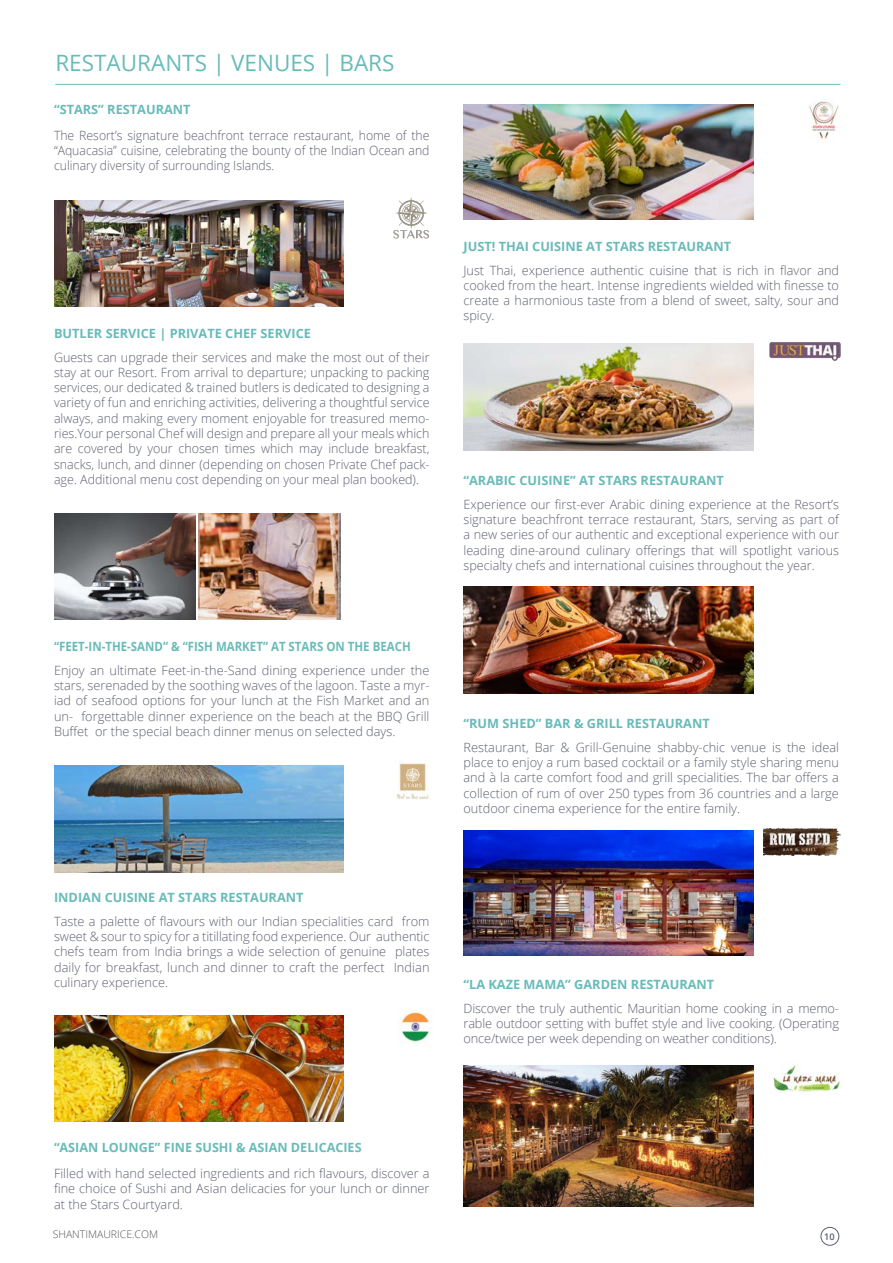
<style>
.page{position:relative;width:893px;height:1263px;background:#fff}
.page>*{position:absolute;margin:0;border:0;box-sizing:border-box;transform-origin:0 0}
.t1{font:22.5px "Open Sans";color:#68bbb9}
.t2{font:300 12.75px/15.3px "Open Sans";color:#5d6070;text-align:justify}
.t3{font:700 12.75px "Open Sans";color:#68bbb9}
.t4{font:300 12.75px/15.3px "Open Sans";color:#5d6070;text-align:justify;scale:.96 1}
.t5{font:700 12.75px "Open Sans";color:#68bbb9;scale:.9 1}
.t6{font:300 10.5px "Open Sans";color:#545557}
.t7{font:600 9.15px "Open Sans";color:#5d6070}
</style>
<div class="page">
<div style="left:821px;top:1227px;width:18px;height:18px;border:1px solid #5d6070;border-radius:50%"></div>
<hr style="left:55px;top:84px;width:785px;height:1px;background:#68bbb9">
<img style="left:54px;top:200px;width:290px;height:106px">
<img style="left:54px;top:513px;width:142px;height:107px">
<img style="left:199px;top:513px;width:141px;height:107px">
<img style="left:54px;top:766px;width:290px;height:106px">
<img style="left:54px;top:1015px;width:290px;height:107px">
<img style="left:463px;top:104px;width:290px;height:115px">
<img style="left:463px;top:344px;width:290px;height:106px">
<img style="left:463px;top:587px;width:290px;height:106px">
<img style="left:463px;top:831px;width:290px;height:124px">
<img style="left:463px;top:1065px;width:290px;height:142px">
<img style="left:396px;top:763px;width:33px;height:37px">
<img style="left:764px;top:829px;width:76px;height:26px">
<img style="left:772px;top:1065px;width:68px;height:29px">
<img style="left:393px;top:198px;width:36px;height:41px">
<img style="left:809px;top:101px;width:31px;height:39px">
<img style="left:401px;top:1010px;width:29px;height:32px">
<img style="left:769px;top:342px;width:72px;height:19px">
<h1 class="t1" style="left:55px;top:48px;width:341px">RESTAURANTS | VENUES | BARS</h1>
<p class="t3" style="left:54px;top:100px;width:138px">“STARS” RESTAURANT</p>
<p class="t4" style="left:54px;top:127px;width:393px">The Resort’s signature beachfront terrace restaurant, home of the “Aquacasia” cuisine, celebrating the bounty of the Indian Ocean and culinary diversity of surrounding Islands.</p>
<p class="t3" style="left:54px;top:324px;width:258px">BUTLER SERVICE | PRIVATE CHEF SERVICE</p>
<p class="t2" style="left:54px;top:349px;width:377px">Guests can upgrade their services and make the most out of their stay at our Resort. From arrival to departure; unpacking to packing services, our dedicated &amp; trained butlers is dedicated to designing a variety of fun and enriching activities, delivering a thoughtful service always, and making every moment enjoyable for treasured memo&shy;ries.Your personal Chef will design and prepare all your meals which are covered by your chosen times which may include breakfast, snacks, lunch, and dinner (depending on chosen Private Chef pack&shy;age. Additional menu cost depending on your meal plan booked).</p>
<p class="t5" style="left:54px;top:637px;width:398px">“FEET-IN-THE-SAND” &amp; “FISH MARKET” AT STARS ON THE BEACH</p>
<p class="t2" style="left:54px;top:662px;width:377px">Enjoy an ultimate Feet-in-the-Sand dining experience under the stars, serenaded by the soothing waves of the lagoon. Taste a myr&shy;iad of seafood options for your lunch at the Fish Market and an un- forgettable dinner experience on the beach at the BBQ Grill Buffet or the special beach dinner menus on selected days.</p>
<p class="t3" style="left:54px;top:888px;width:251px">INDIAN CUISINE AT STARS RESTAURANT</p>
<p class="t2" style="left:54px;top:913px;width:377px">Taste a palette of flavours with our Indian specialities card from sweet &amp; sour to spicy for a titillating food experience. Our authentic chefs team from India brings a wide selection of genuine plates daily for breakfast, lunch and dinner to craft the perfect Indian culinary experience.</p>
<p class="t3" style="left:463px;top:237px;width:269px">JUST! THAI CUISINE AT STARS RESTAURANT</p>
<p class="t2" style="left:463px;top:262px;width:377px">Just Thai, experience authentic cuisine that is rich in flavor and cooked from the heart. Intense ingredients wielded with finesse to create a harmonious taste from a blend of sweet, salty, sour and spicy.</p>
<p class="t3" style="left:463px;top:471px;width:262px">“ARABIC CUISINE” AT STARS RESTAURANT</p>
<p class="t2" style="left:463px;top:496px;width:377px">Experience our first-ever Arabic dining experience at the Resort’s signature beachfront terrace restaurant, Stars, serving as part of a new series of our authentic and exceptional experience with our leading dine-around culinary offerings that will spotlight various specialty chefs and international cuisines throughout the year.</p>
<p class="t3" style="left:463px;top:714px;width:248px">“RUM SHED” BAR &amp; GRILL RESTAURANT</p>
<p class="t2" style="left:463px;top:739px;width:377px">Restaurant, Bar &amp; Grill-Genuine shabby-chic venue is the ideal place to enjoy a rum based cocktail or a family style sharing menu and à la carte comfort food and grill specialities. The bar offers a collection of rum of over 250 types from 36 countries and a large outdoor cinema experience for the entire family.</p>
<p class="t3" style="left:463px;top:975px;width:252px">“LA KAZE MAMA” GARDEN RESTAURANT</p>
<p class="t2" style="left:463px;top:1000px;width:377px">Discover the truly authentic Mauritian home cooking in a memo&shy;rable outdoor setting with buffet style and live cooking. (Operating once/twice per week depending on weather conditions).</p>
<p class="t3" style="left:54px;top:1139px;width:309px">“ASIAN LOUNGE” FINE SUSHI &amp; ASIAN DELICACIES</p>
<p class="t2" style="left:54px;top:1165px;width:377px">Filled with hand selected ingredients and rich flavours, discover a fine choice of Sushi and Asian delicacies for your lunch or dinner at the Stars Courtyard.</p>
<p class="t6" style="left:53px;top:1226px;width:107px">SHANTIMAURICE.COM</p>
<p class="t7" style="left:824px;top:1230px;width:12px">10</p>
</div>
